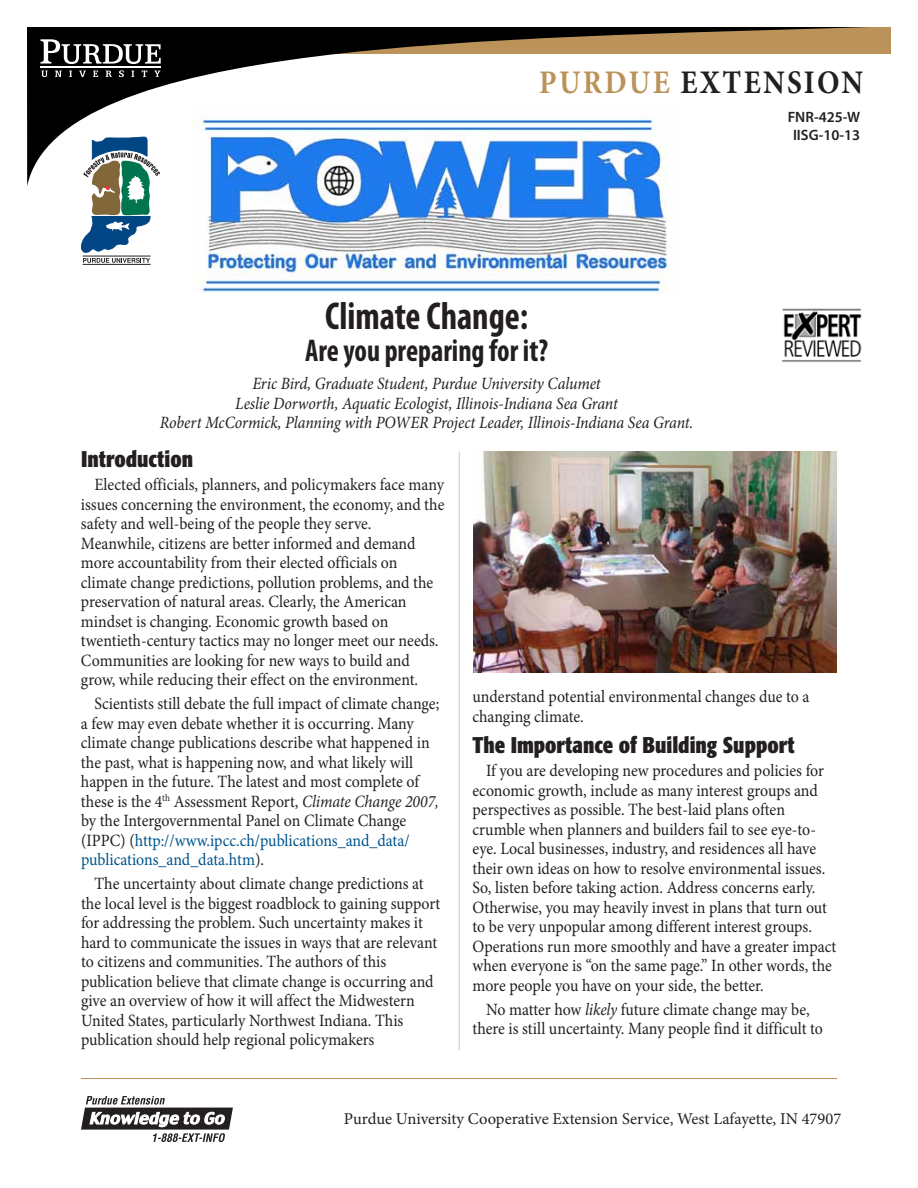
<style>
.page{position:relative;width:918px;height:1188px;background:#fff}
.page>*{position:absolute;margin:0;border:0;box-sizing:border-box;transform-origin:0 0}
.t1{font:700 condensed 39px "Myriad Pro";color:#231f20;scale:.92 1}
.t2{font:700 33px "Minion Pro";letter-spacing:.08em;color:#231f20;scale:.89 1}
.t3{font:700 condensed 31.5px "Myriad Pro";color:#231f20;scale:.92 1}
.t4{font:700 condensed 22.5px "Formata";color:#231f20}
.t5{font:17.25px/19.5px "Minion Pro";letter-spacing:-.005em;color:#231f20;scale:.92 1}
.t6{font:italic 17.25px/19.5px "Minion Pro";letter-spacing:-.005em;color:#231f20;text-align:center;scale:.92 1}
.t7{font:16.5px "Minion Pro";color:#231f20}
.t8{font:600 15px/18px "Myriad Pro";color:#231f20;text-align:center}
.s1{color:#bb935a}
.s2{font-style:italic}
.s3{color:#01548b}
</style>
<div class="page">
<img style="left:781px;top:308px;width:81px;height:54px">
<div style="left:220px;top:27px;width:671px;height:27px;background:#bb935a"></div>
<svg style="left:27px;top:27px;width:842px;height:159px"></svg>
<svg style="left:81px;top:137px;width:79px;height:126px"></svg>
<hr style="left:83px;top:256px;width:68px;height:1px;background:#231f20">
<hr style="left:83px;top:264px;width:68px;height:1px;background:#231f20">
<hr style="left:81px;top:1078px;width:756px;height:1px;background:#bb935a">
<svg style="left:81px;top:1096px;width:152px;height:46px"></svg>
<svg style="left:40px;top:39px;width:121px;height:25px"></svg>
<svg style="left:41px;top:71px;width:7px;height:6px"></svg>
<svg style="left:55px;top:71px;width:7px;height:6px"></svg>
<svg style="left:69px;top:71px;width:3px;height:6px"></svg>
<svg style="left:79px;top:71px;width:7px;height:6px"></svg>
<svg style="left:93px;top:71px;width:5px;height:6px"></svg>
<svg style="left:106px;top:71px;width:6px;height:6px"></svg>
<svg style="left:119px;top:70px;width:5px;height:7px"></svg>
<svg style="left:131px;top:71px;width:3px;height:6px"></svg>
<svg style="left:142px;top:71px;width:5px;height:6px"></svg>
<svg style="left:154px;top:71px;width:6px;height:6px"></svg>
<hr style="left:41px;top:66px;width:120px;height:1px;background:#fff">
<img style="left:192px;top:102px;width:485px;height:191px">
<hr style="left:459px;top:452px;width:1px;height:598px;background:#dcc29f">
<img style="left:473px;top:451px;width:363px;height:221px">
<h2 class="t2" style="left:539px;top:59px;width:366px"><span class="s1">PURDUE</span> EXTENSION</h2>
<p class="t8" style="left:788px;top:108px;width:74px">FNR-425-W<br>IISG-10-13</p>
<h1 class="t1" style="left:325px;top:292px;width:222px">Climate Change:</h1>
<h3 class="t3" style="left:305px;top:331px;width:266px">Are you preparing for it?</h3>
<p class="t6" style="left:160px;top:374px;width:581px">Eric Bird, Graduate Student, Purdue University Calumet<br>Leslie Dorworth, Aquatic Ecologist, Illinois-Indiana Sea Grant<br>Robert McCormick, Planning with POWER Project Leader, Illinois-Indiana Sea Grant.</p>
<h3 class="t4" style="left:81px;top:445px;width:114px">Introduction</h3>
<p class="t5" style="left:81px;top:475px;width:397px;text-indent:14px">Elected officials, planners, and policymakers face many issues concerning the environment, the economy, and the safety and well-being of the people they serve.<br>Meanwhile, citizens are better informed and demand more accountability from their elected officials on climate change predictions, pollution problems, and the preservation of natural areas. Clearly, the American mindset is changing. Economic growth based on twentieth-century tactics may no longer meet our needs.<br>Communities are looking for new ways to build and grow, while reducing their effect on the environment.</p>
<p class="t5" style="left:81px;top:694px;width:391px;text-indent:14px">Scientists still debate the full impact of climate change; a few may even debate whether it is occurring. Many climate change publications describe what happened in the past, what is happening now, and what likely will happen in the future. The latest and most complete of these is the 4<sup>th</sup> Assessment Report, <span class="s2">Climate Change 2007, </span>by the Intergovernmental Panel on Climate Change (IPPC) (<span class="s3">http://www.ipcc.ch/publications_and_data/ publications_and_data.htm</span>).</p>
<p class="t5" style="left:81px;top:874px;width:392px;text-indent:14px">The uncertainty about climate change predictions at the local level is the biggest roadblock to gaining support for addressing the problem. Such uncertainty makes it hard to communicate the issues in ways that are relevant to citizens and communities. The authors of this publication believe that climate change is occurring and give an overview of how it will affect the Midwestern United States, particularly Northwest Indiana. This publication should help regional policymakers</p>
<p class="t5" style="left:472px;top:687px;width:368px">understand potential environmental changes due to a changing climate.</p>
<h3 class="t4" style="left:472px;top:731px;width:324px">The Importance of Building Support</h3>
<p class="t5" style="left:472px;top:761px;width:397px;text-indent:14px">If you are developing new procedures and policies for economic growth, include as many interest groups and perspectives as possible. The best-laid plans often crumble when planners and builders fail to see eye-to&shy;eye. Local businesses, industry, and residences all have their own ideas on how to resolve environmental issues.<br>So, listen before taking action. Address concerns early.<br>Otherwise, you may heavily invest in plans that turn out to be very unpopular among different interest groups.<br>Operations run more smoothly and have a greater impact when everyone is “on the same page.” In other words, the more people you have on your side, the better.</p>
<p class="t5" style="left:472px;top:999px;width:383px;text-align:center">No matter how <span class="s2">likely</span> future climate change may be, there is still uncertainty. Many people find it difficult to</p>
<p class="t7" style="left:344px;top:1107px;width:499px">Purdue University Cooperative Extension Service, West Lafayette, IN 47907</p>
</div>
